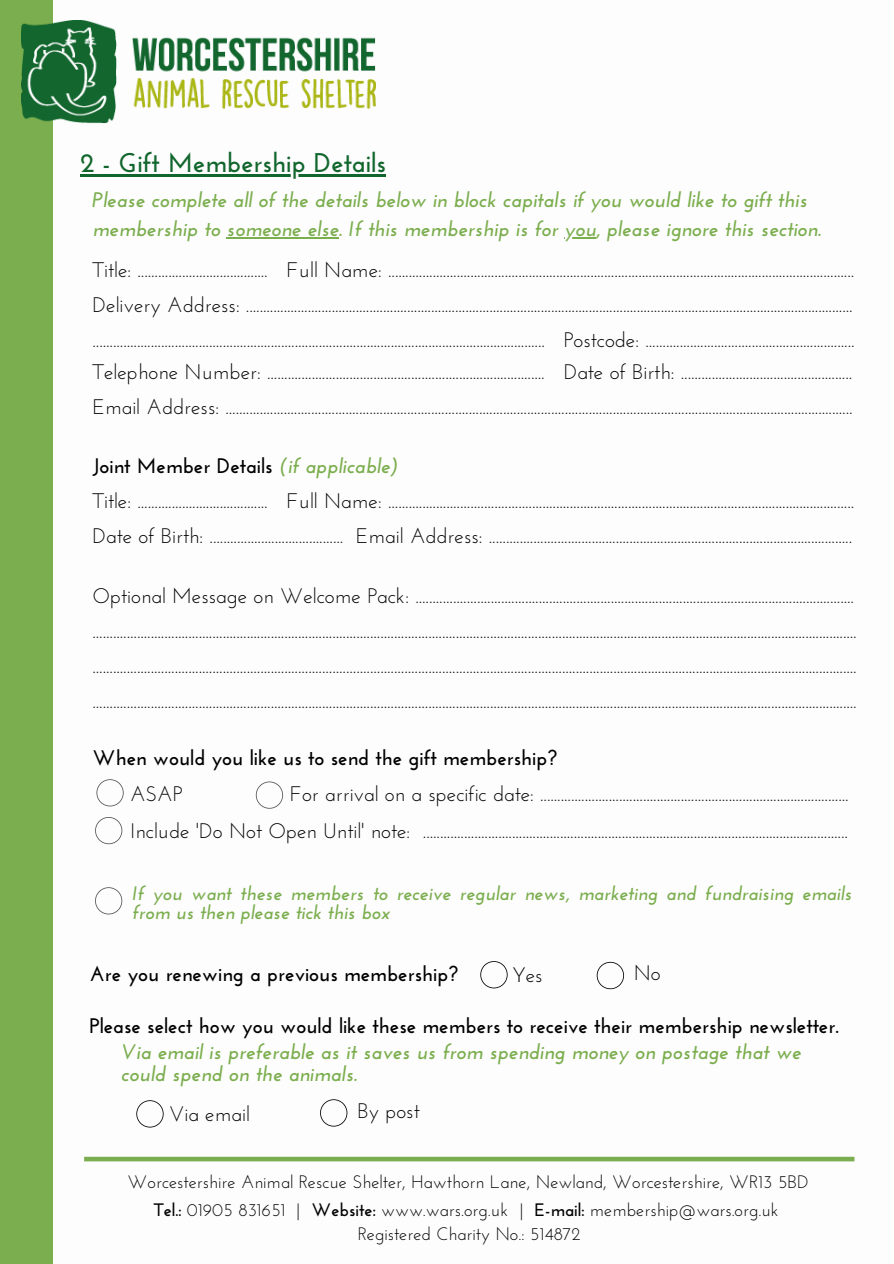
<style>
.page{position:relative;width:894px;height:1264px;background:#fff}
.page>*{position:absolute;margin:0;border:0;box-sizing:border-box;transform-origin:0 0}
.t1{font:700 27px "Josefin Sans";color:#11662d}
.t2{font:21px/35px "Josefin Sans";color:#000}
.t3{font:italic 700 21px/29.2px "Josefin Sans";color:#7bae4e}
.t4{font:700 21px "Josefin Sans";color:#000}
.t5{font:italic 700 19.5px/19.2px "Josefin Sans";color:#7bae4e}
.t6{font:18px/27.6px "Josefin Sans";color:#000;text-align:center}
.s1{font-weight:700}
.s2{font-weight:700;font-style:italic;color:#7bae4e}
</style>
<div class="page">
<div style="left:0;top:0;width:53px;height:1263px;background:#7bae4e"></div>
<img style="left:22px;top:21px;width:353px;height:102px">
<svg style="left:84px;top:1156px;width:770px;height:5px;background:#8fba69"></svg>
<svg style="left:95px;top:887px;width:27px;height:27px"></svg>
<svg style="left:96px;top:779px;width:28px;height:27px"></svg>
<svg style="left:256px;top:781px;width:27px;height:27px"></svg>
<hr style="left:80px;top:174px;width:306px;height:2px;background:#11662d">
<hr style="left:226px;top:237px;width:113px;height:2px;background:#7bae4e">
<hr style="left:564px;top:237px;width:32px;height:2px;background:#7bae4e">
<svg style="left:596px;top:961px;width:28px;height:28px"></svg>
<svg style="left:480px;top:961px;width:27px;height:27px"></svg>
<svg style="left:320px;top:1099px;width:27px;height:27px"></svg>
<svg style="left:136px;top:1100px;width:27px;height:27px"></svg>
<svg style="left:95px;top:817px;width:27px;height:27px"></svg>
<p class="t1" style="left:80px;top:151px;width:307px">2 - Gift Membership Details</p>
<p class="t3" style="left:92px;top:187px;width:730px">Please complete all of the details below in block capitals if you would like to gift this membership to someone else. If this membership is for you, please ignore this section.</p>
<p class="t2" style="left:92px;top:255px;width:763px;text-align:justify">Title: ...................................... Full Name: ........................................................................................................................................<br>Delivery Address: ................................................................................................................................................................................. .................................................................................................................................... Postcode: .............................................................</p>
<p class="t2" style="left:92px;top:356px;width:761px">Telephone Number: ................................................................................. Date of Birth: ..................................................<br>Email Address: .......................................................................................................................................................................................</p>
<p class="t2" style="left:92px;top:450px;width:763px"><span class="s1">Joint Member Details</span> <span class="s2">(if applicable)<br></span>Title: ...................................... Full Name: ........................................................................................................................................<br>Date of Birth: ....................................... Email Address: ..........................................................................................................</p>
<p class="t2" style="left:92px;top:580px;width:765px">Optional Message on Welcome Pack: ................................................................................................................................ ............................................................................................................................................................................................................................... ............................................................................................................................................................................................................................... ...............................................................................................................................................................................................................................</p>
<p class="t4" style="left:92px;top:749px;width:466px">When would you like us to send the gift membership?</p>
<p class="t2" style="left:130px;top:778px;width:54px">ASAP</p>
<p class="t2" style="left:289px;top:778px;width:560px">For arrival on a specific date: ..........................................................................................</p>
<p class="t2" style="left:130px;top:815px;width:719px">Include 'Do Not Open Until' note: ............................................................................................................................</p>
<p class="t5" style="left:132px;top:885px;width:721px">If you want these members to receive regular news, marketing and fundraising emails from us then please tick this box</p>
<p class="t4" style="left:89px;top:964px;width:370px">Are you renewing a previous membership?</p>
<p class="t2" style="left:512px;top:959px;width:32px">Yes</p>
<p class="t2" style="left:633px;top:957px;width:28px">No</p>
<p class="t4" style="left:89px;top:1016px;width:750px">Please select how you would like these members to receive their membership newsletter.</p>
<p class="t3" style="left:121px;top:1042px;width:681px;line-height:22.5px">Via email is preferable as it saves us from spending money on postage that we could spend on the animals.</p>
<p class="t2" style="left:169px;top:1098px;width:82px">Via email</p>
<p class="t2" style="left:357px;top:1095px;width:64px">By post</p>
<p class="t6" style="left:127px;top:1169px;width:682px">Worcestershire Animal Rescue Shelter, Hawthorn Lane, Newland, Worcestershire, WR13 5BD<br><span class="s1">Tel.:</span> 01905 831651 | <span class="s1">Website:</span> www.wars.org.uk | <span class="s1">E-mail:</span> membership@wars.org.uk</p>
<p class="t6" style="left:358px;top:1221px;width:224px">Registered Charity No.: 514872</p>
</div>
